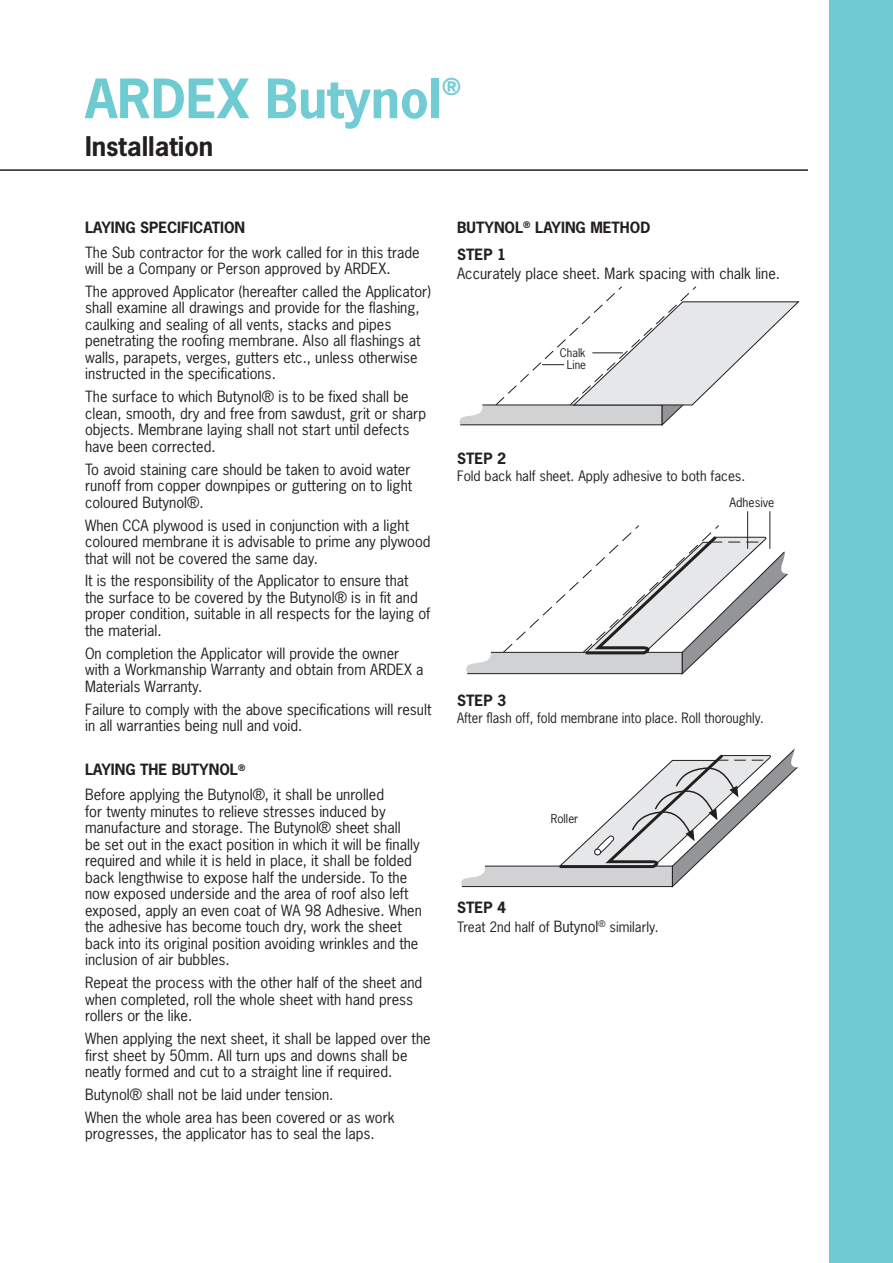
<style>
.page{position:relative;width:893px;height:1263px;background:#fff}
.page>*{position:absolute;margin:0;border:0;box-sizing:border-box;transform-origin:0 0}
.Ardex_Heading2{font:700 51px "News Gothic Std";color:#73ccd3}
.Ardex_Heading3{font:700 25.5px "News Gothic Std";color:#231f20}
.Ardex_Heading2-2{font:700 21.9px "News Gothic Std";color:#73ccd3}
.Copy{font:14.7px/16.5px "News Gothic Std";color:#231f20}
.Subhead_2{font:700 14.7px "News Gothic Std";color:#231f20}
.Applicators_Head{font:700 14.7px "News Gothic Std";color:#231f20}
.t1{font:13.5px "News Gothic Std";color:#231f20}
.t2{font:13.5px "News Gothic Std";color:#231f20;scale:.95 1}
.t3{font:12.15px "News Gothic Std";color:#231f20}
.t4{font:11.55px "News Gothic Std";color:#231f20}
.t5{font:11.25px/11.2px "News Gothic Std";color:#231f20;text-align:right}
.s1{color:#6fcbd2}
.s2{font-size:14.7px}
</style>
<div class="page">
<div style="left:829px;top:0;width:64px;height:1263px;background:#6fcbd2"></div>
<hr style="left:0;top:169px;width:808px;height:2px;background:#231f20">
<svg style="left:461px;top:748px;width:337px;height:140px"></svg>
<div style="left:594px;top:849px;width:7px;height:6px;border:1px solid #231f20;border-radius:50%"></div>
<svg style="left:459px;top:286px;width:341px;height:140px"></svg>
<hr style="left:592px;top:352px;width:31px;height:1px;background:#231f20">
<svg style="left:466px;top:515px;width:322px;height:160px"></svg>
<hr style="left:769px;top:511px;width:1px;height:38px;background:#231f20">
<hr style="left:747px;top:511px;width:1px;height:38px;background:#231f20">
<p class="Ardex_Heading2" style="left:85px;top:65px;width:358px"><span class="s1">ARDEX</span> Butynol</p>
<p class="Ardex_Heading2-2" style="left:442px;top:72px;width:20px">®</p>
<p class="Ardex_Heading3" style="left:85px;top:130px;width:130px">Installation</p>
<p class="Subhead_2" style="left:85px;top:217px;width:162px">LAYING SPECIFICATION</p>
<p class="Copy" style="left:85px;top:244px;width:336px">The Sub contractor for the work called for in this trade will be a Company or Person approved by ARDEX.</p>
<p class="Copy" style="left:85px;top:283px;width:347px">The approved Applicator (hereafter called the Applicator) shall examine all drawings and provide for the flashing, caulking and sealing of all vents, stacks and pipes penetrating the roofing membrane. Also all flashings at walls, parapets, verges, gutters etc., unless otherwise instructed in the specifications.</p>
<p class="Copy" style="left:85px;top:388px;width:343px">The surface to which Butynol® is to be fixed shall be clean, smooth, dry and free from sawdust, grit or sharp objects. Membrane laying shall not start until defects have been corrected.</p>
<p class="Copy" style="left:85px;top:461px;width:329px;text-align:justify">To avoid staining care should be taken to avoid water runoff from copper downpipes or guttering on to light coloured Butynol®.</p>
<p class="Copy" style="left:85px;top:517px;width:347px">When CCA plywood is used in conjunction with a light coloured membrane it is advisable to prime any plywood that will not be covered the same day.</p>
<p class="Copy" style="left:85px;top:572px;width:347px">It is the responsibility of the Applicator to ensure that the surface to be covered by the Butynol® is in fit and proper condition, suitable in all respects for the laying of the material.</p>
<p class="Copy" style="left:85px;top:645px;width:340px">On completion the Applicator will provide the owner with a Workmanship Warranty and obtain from ARDEX a<br>Materials Warranty.</p>
<p class="Copy" style="left:85px;top:701px;width:348px">Failure to comply with the above specifications will result in all warranties being null and void.</p>
<p class="Subhead_2" style="left:85px;top:760px;width:162px">LAYING THE BUTYNOL<sup>®</sup></p>
<p class="Copy" style="left:85px;top:786px;width:338px">Before applying the Butynol®, it shall be unrolled<br>for twenty minutes to relieve stresses induced by manufacture and storage. The Butynol® sheet shall<br>be set out in the exact position in which it will be finally required and while it is held in place, it shall be folded back lengthwise to expose half the underside. To the now exposed underside and the area of roof also left exposed, apply an even coat of WA 98 Adhesive. When the adhesive has become touch dry, work the sheet back into its original position avoiding wrinkles and the inclusion of air bubbles.</p>
<p class="Copy" style="left:85px;top:974px;width:339px">Repeat the process with the other half of the sheet and when completed, roll the whole sheet with hand press rollers or the like.</p>
<p class="Copy" style="left:85px;top:1030px;width:347px">When applying the next sheet, it shall be lapped over the first sheet by 50mm. All turn ups and downs shall be neatly formed and cut to a straight line if required.</p>
<p class="Copy" style="left:85px;top:1086px;width:250px">Butynol® shall not be laid under tension.</p>
<p class="Copy" style="left:85px;top:1109px;width:311px">When the whole area has been covered or as work progresses, the applicator has to seal the laps.</p>
<p class="Subhead_2" style="left:457px;top:217px;width:195px">BUTYNOL<sup>®</sup> LAYING METHOD</p>
<p class="Applicators_Head" style="left:457px;top:245px;width:51px">STEP 1</p>
<p class="Copy" style="left:457px;top:265px;width:324px">Accurately place sheet. Mark spacing with chalk line.</p>
<p class="t5" style="left:560px;top:347px;width:28px">Chalk<br>Line</p>
<p class="Applicators_Head" style="left:457px;top:448px;width:51px">STEP 2</p>
<p class="t1" style="left:457px;top:467px;width:290px">Fold back half sheet. Apply adhesive to both faces.</p>
<p class="t3" style="left:729px;top:495px;width:47px">Adhesive</p>
<p class="Applicators_Head" style="left:457px;top:691px;width:51px">STEP 3</p>
<p class="t2" style="left:457px;top:709px;width:324px">After flash off, fold membrane into place. Roll thoroughly.</p>
<p class="t4" style="left:551px;top:811px;width:29px">Roller</p>
<p class="Applicators_Head" style="left:457px;top:898px;width:51px">STEP 4</p>
<p class="t1" style="left:457px;top:918px;width:203px">Treat 2nd half of <span class="s2">Butynol</span><sup>®</sup> similarly.</p>
</div>
